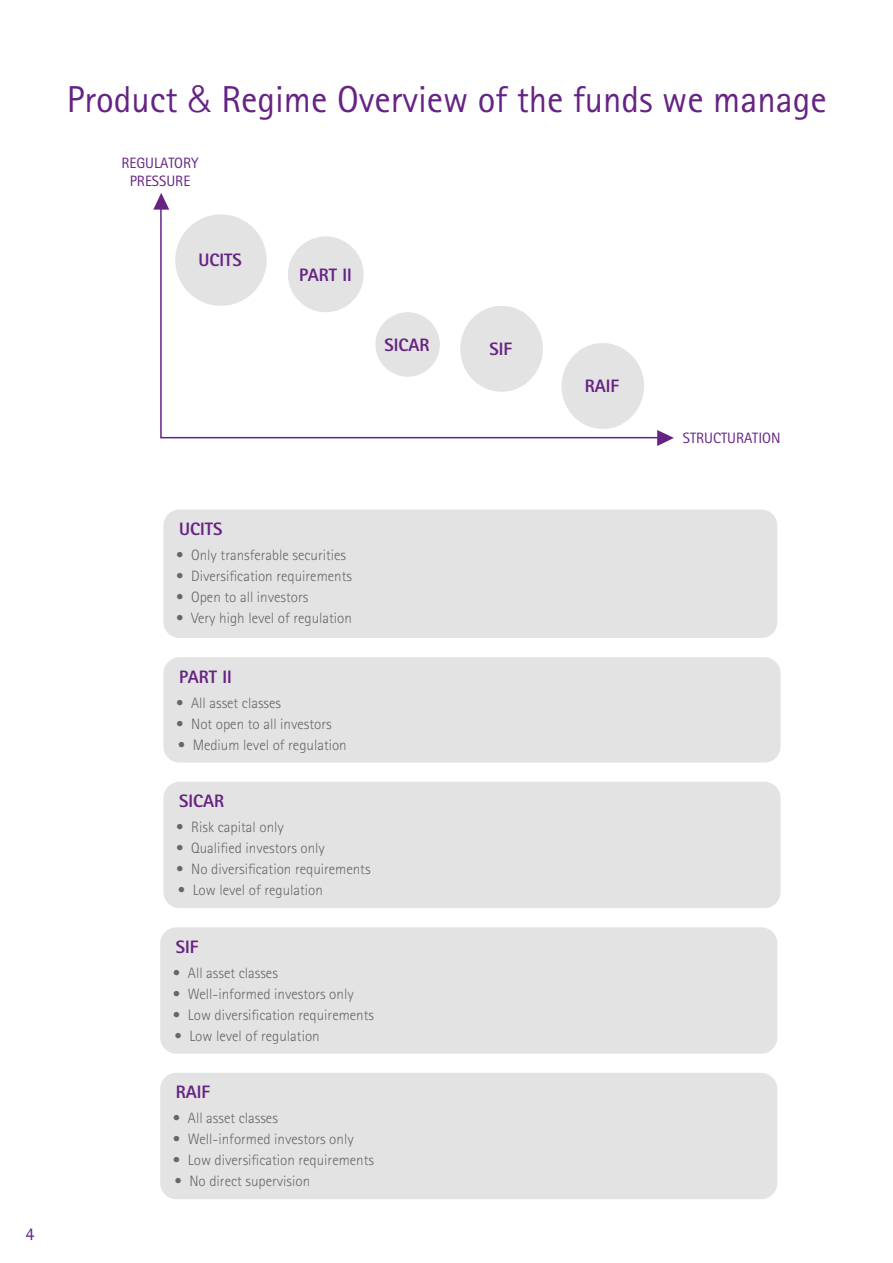
<style>
.page{position:relative;width:893px;height:1263px;background:#fff}
.page>*{position:absolute;margin:0;border:0;box-sizing:border-box;transform-origin:0 0}
.t1{font:37.5px "Rotis Sans Serif Std";color:#662383}
.t2{font:800 18px "Rotis Sans Serif Std";color:#662383}
.t3{font:18px "Rotis Sans Serif Std";color:#662383}
.t4{font:300 15px "Rotis Sans Serif Std";color:#656964}
.t5{font:15px/18px "Rotis Sans Serif Std";color:#662383;text-align:center}
.s1{font-family:"Helvetica";font-weight:300}
.s2{font-weight:400}
</style>
<div class="page">
<div style="left:163px;top:509px;width:614px;height:129px;background:#e3e3e3;border-radius:16px"></div>
<div style="left:163px;top:657px;width:618px;height:106px;background:#e3e3e3;border-radius:16px"></div>
<div style="left:163px;top:782px;width:618px;height:126px;background:#e3e3e3;border-radius:16px"></div>
<div style="left:160px;top:927px;width:617px;height:127px;background:#e3e3e3;border-radius:16px"></div>
<div style="left:160px;top:1073px;width:617px;height:126px;background:#e3e3e3;border-radius:16px"></div>
<svg style="left:160px;top:209px;width:497px;height:230px"></svg>
<svg style="left:153px;top:193px;width:16px;height:17px"></svg>
<svg style="left:657px;top:430px;width:17px;height:16px"></svg>
<div style="left:175px;top:214px;width:92px;height:92px;background:#e3e3e3;border-radius:50%"></div>
<div style="left:288px;top:236px;width:76px;height:76px;background:#e3e3e3;border-radius:50%"></div>
<div style="left:375px;top:312px;width:65px;height:65px;background:#e3e3e3;border-radius:50%"></div>
<div style="left:460px;top:306px;width:83px;height:86px;background:#e3e3e3;border-radius:50%"></div>
<div style="left:561px;top:343px;width:83px;height:86px;background:#e3e3e3;border-radius:50%"></div>
<p class="t3" style="left:26px;top:1223px;width:10px">4</p>
<h1 class="t1" style="left:67px;top:77px;width:761px">Product <span class="s1">&amp;</span> Regime Overview of the funds we manage</h1>
<p class="t5" style="left:121px;top:154px;width:79px">REGULATORY<br>PRESSURE</p>
<p class="t2" style="left:199px;top:249px;width:45px">UCITS</p>
<p class="t2" style="left:299px;top:263px;width:54px">PART II</p>
<p class="t2" style="left:384px;top:333px;width:47px">SICAR</p>
<p class="t2" style="left:489px;top:338px;width:24px">SIF</p>
<p class="t2" style="left:179px;top:517px;width:45px">UCITS</p>
<p class="t4" style="left:176px;top:546px;width:171px"><span class="s2">•</span> Only transferable securities</p>
<p class="t4" style="left:176px;top:567px;width:177px"><span class="s2">•</span> Diversification requirements</p>
<p class="t4" style="left:176px;top:588px;width:134px"><span class="s2">•</span> Open to all investors</p>
<p class="t4" style="left:176px;top:609px;width:177px"><span class="s2">•</span> Very high level of regulation</p>
<p class="t2" style="left:179px;top:665px;width:54px">PART II</p>
<p class="t4" style="left:176px;top:694px;width:106px"><span class="s2">•</span> All asset classes</p>
<p class="t4" style="left:176px;top:715px;width:157px"><span class="s2">•</span> Not open to all investors</p>
<p class="t4" style="left:178px;top:736px;width:171px"><span class="s2">•</span> Medium level of regulation</p>
<p class="t2" style="left:179px;top:789px;width:47px">SICAR</p>
<p class="t4" style="left:176px;top:819px;width:109px"><span class="s2">•</span> Risk capital only</p>
<p class="t4" style="left:176px;top:840px;width:150px"><span class="s2">•</span> Qualified investors only</p>
<p class="t4" style="left:176px;top:861px;width:196px"><span class="s2">•</span> No diversification requirements</p>
<p class="t4" style="left:178px;top:882px;width:147px"><span class="s2">•</span> Low level of regulation</p>
<p class="t2" style="left:176px;top:935px;width:24px">SIF</p>
<p class="t4" style="left:173px;top:964px;width:106px"><span class="s2">•</span> All asset classes</p>
<p class="t4" style="left:173px;top:985px;width:182px"><span class="s2">•</span> Well-informed investors only</p>
<p class="t4" style="left:173px;top:1006px;width:203px"><span class="s2">•</span> Low diversification requirements</p>
<p class="t4" style="left:174px;top:1027px;width:147px"><span class="s2">•</span> Low level of regulation</p>
<p class="t2" style="left:176px;top:1080px;width:36px">RAIF</p>
<p class="t4" style="left:173px;top:1110px;width:106px"><span class="s2">•</span> All asset classes</p>
<p class="t4" style="left:173px;top:1131px;width:182px"><span class="s2">•</span> Well-informed investors only</p>
<p class="t4" style="left:173px;top:1152px;width:203px"><span class="s2">•</span> Low diversification requirements</p>
<p class="t4" style="left:174px;top:1173px;width:137px"><span class="s2">•</span> No direct supervision</p>
<p class="t2" style="left:585px;top:375px;width:36px">RAIF</p>
<p class="t5" style="left:683px;top:429px;width:99px">STRUCTURATION</p>
</div>
